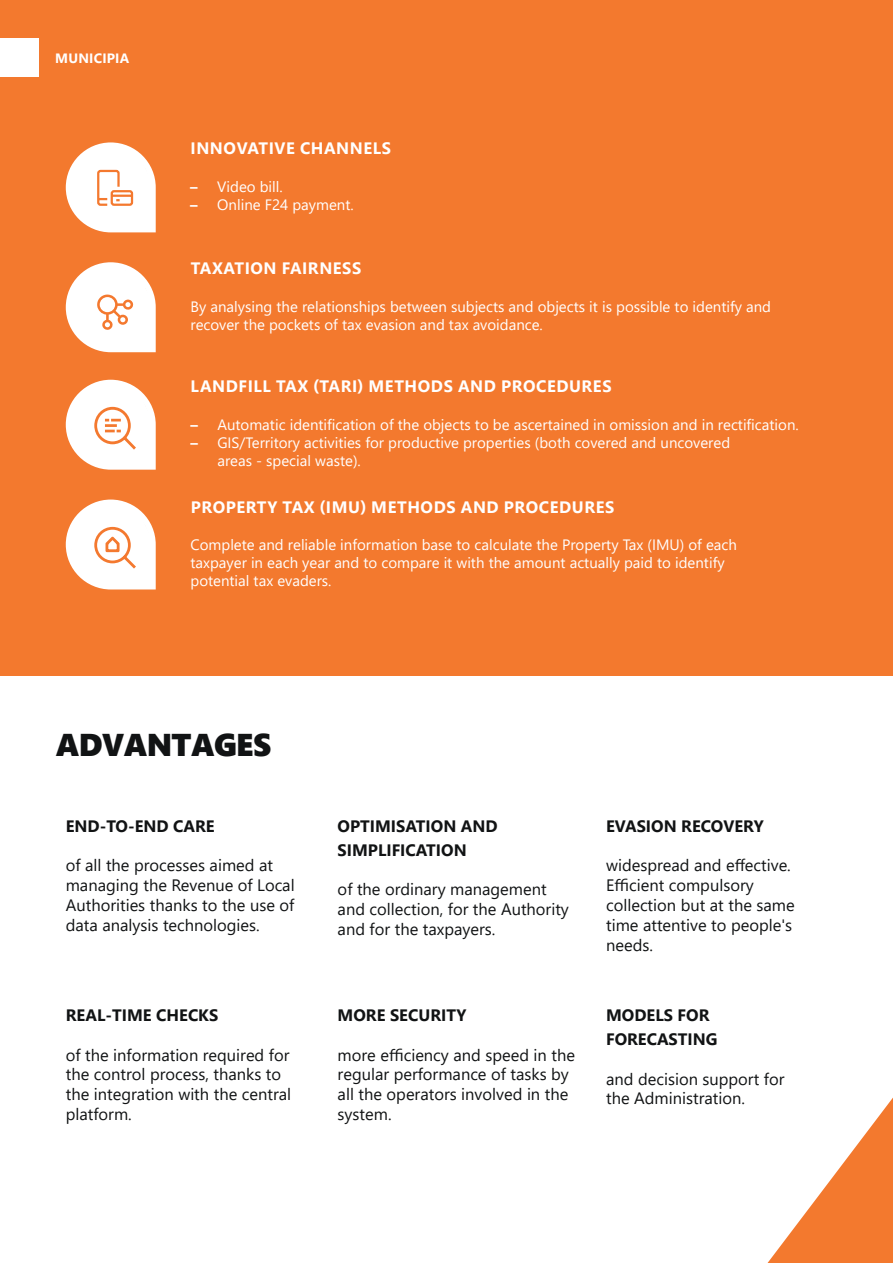
<style>
.page{position:relative;width:893px;height:1263px;background:#fff}
.page>*{position:absolute;margin:0;border:0;box-sizing:border-box;transform-origin:0 0}
.t1{font:31.5px "Segoe UI Black";letter-spacing:-.02em;color:#111314}
.t2{font:16.5px/19.8px "Segoe UI";color:#111314}
.t3{font:700 16.5px "Segoe UI";letter-spacing:.035em;color:#fff}
.t4{font:700 16.5px/24px "Segoe UI";color:#111314}
.t5{font:15px/18px "Segoe UI";color:#fff}
.t6{font:700 13.5px "Segoe UI";letter-spacing:.015em;color:#fff}
.s1{font-weight:700}
</style>
<div class="page">
<div style="left:0;top:0;width:893px;height:675px;background:#f3792e"></div>
<div style="left:0;top:38px;width:39px;height:39px;background:#fff"></div>
<svg style="left:767px;top:1097px;width:126px;height:166px"></svg>
<svg style="left:66px;top:142px;width:90px;height:90px"></svg>
<svg style="left:66px;top:262px;width:90px;height:90px"></svg>
<svg style="left:66px;top:499px;width:90px;height:90px"></svg>
<svg style="left:66px;top:380px;width:90px;height:90px"></svg>
<p class="t6" style="left:55px;top:45px;width:76px">MUNICIPIA</p>
<p class="t3" style="left:191px;top:133px;width:202px">INNOVATIVE CHANNELS</p>
<p class="t5" style="left:190px;top:177px;width:94px"><span class="s1">–</span> Video bill.</p>
<p class="t5" style="left:190px;top:195px;width:165px"><span class="s1">–</span> Online F24 payment.</p>
<p class="t3" style="left:191px;top:252px;width:172px">TAXATION FAIRNESS</p>
<p class="t5" style="left:190px;top:296px;width:582px">By analysing the relationships between subjects and objects it is possible to identify and recover the pockets of tax evasion and tax avoidance.</p>
<p class="t3" style="left:191px;top:371px;width:422px">LANDFILL TAX (TARI) METHODS AND PROCEDURES</p>
<p class="t5" style="left:190px;top:414px;width:610px"><span class="s1">–</span> Automatic identification of the objects to be ascertained in omission and in rectification.</p>
<p class="t5" style="left:217px;top:432px;width:514px;text-indent:-27px"><span class="s1">–</span> GIS/Territory activities for productive properties (both covered and uncovered areas - special waste).</p>
<p class="t3" style="left:191px;top:491px;width:425px">PROPERTY TAX (IMU) METHODS AND PROCEDURES</p>
<p class="t5" style="left:191px;top:535px;width:548px">Complete and reliable information base to calculate the Property Tax (IMU) of each taxpayer in each year and to compare it with the amount actually paid to identify potential tax evaders.</p>
<h1 class="t1" style="left:56px;top:722px;width:217px">ADVANTAGES</h1>
<p class="t4" style="left:66px;top:813px;width:150px">END-TO-END CARE</p>
<p class="t2" style="left:66px;top:854px;width:230px">of all the processes aimed at managing the Revenue of Local<br>Authorities thanks to the use of data analysis technologies.</p>
<p class="t4" style="left:66px;top:1002px;width:154px">REAL-TIME CHECKS</p>
<p class="t2" style="left:66px;top:1043px;width:227px">of the information required for the control process, thanks to the integration with the central platform.</p>
<p class="t4" style="left:338px;top:813px;width:162px">OPTIMISATION AND<br>SIMPLIFICATION</p>
<p class="t2" style="left:338px;top:878px;width:233px">of the ordinary management and collection, for the Authority and for the taxpayers.</p>
<p class="t4" style="left:338px;top:1002px;width:130px">MORE SECURITY</p>
<p class="t2" style="left:338px;top:1043px;width:239px">more efficiency and speed in the regular performance of tasks by all the operators involved in the system.</p>
<p class="t4" style="left:606px;top:813px;width:159px">EVASION RECOVERY</p>
<p class="t2" style="left:606px;top:854px;width:190px">widespread and effective.<br>Efficient compulsory collection but at the same time attentive to people's needs.</p>
<p class="t4" style="left:606px;top:1002px;width:113px">MODELS FOR<br>FORECASTING</p>
<p class="t2" style="left:606px;top:1067px;width:180px">and decision support for the Administration.</p>
</div>
